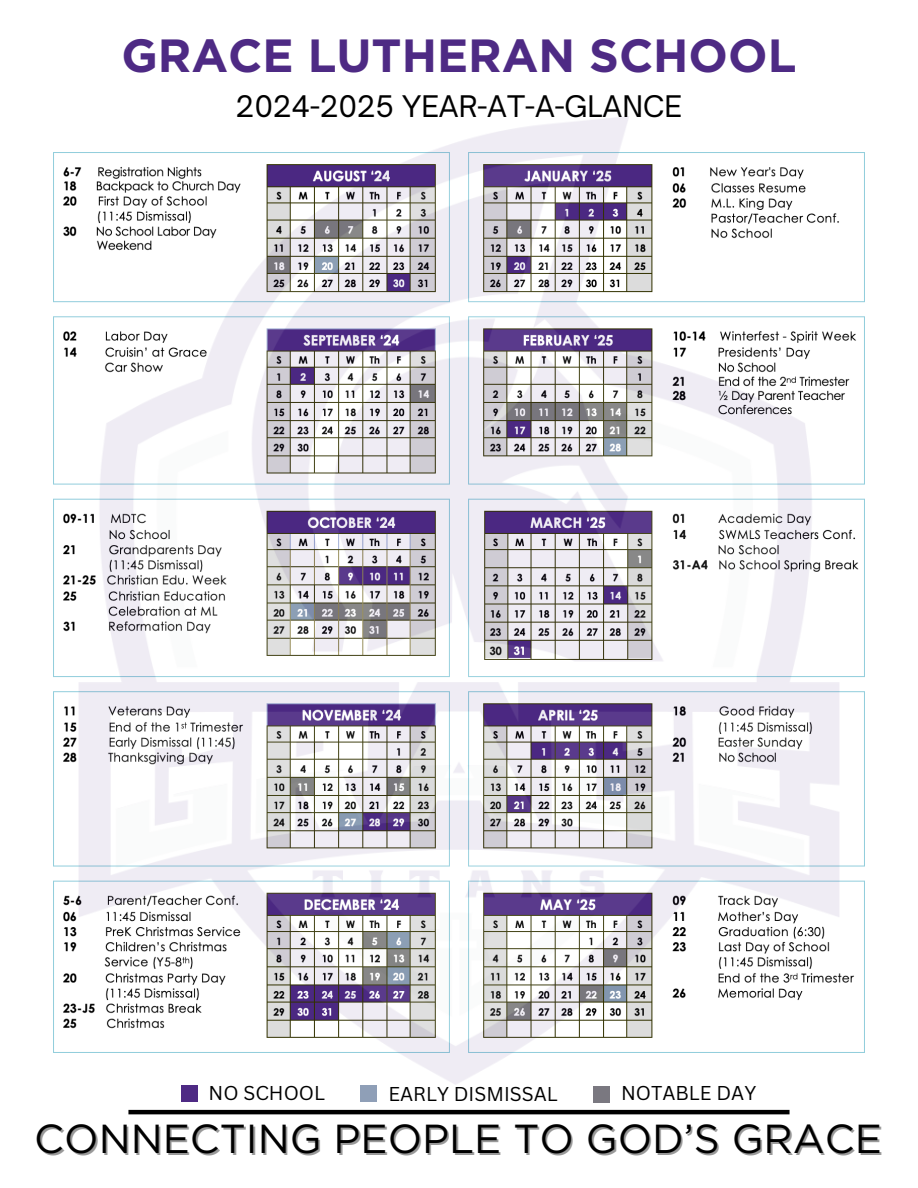
<style>
.page{position:relative;width:918px;height:1188px;background:#fff}
.page>*{position:absolute;margin:0;border:0;box-sizing:border-box;transform-origin:0 0}
.t1{font:700 46.5px "Gotham";color:#4e2a84}
.t2{font:40.5px "Gotham";color:#000}
.t3{font:28.5px "Open Sauce One";color:#000}
.t4{font:19.5px "Canva Sans";color:#000}
</style>
<div class="page">
<img style="left:53px;top:116px;width:812px;height:999px">
<div style="left:181px;top:1085px;width:17px;height:17px;background:#4e2a84"></div>
<div style="left:360px;top:1085px;width:17px;height:17px;background:#8f9fb7"></div>
<div style="left:593px;top:1086px;width:17px;height:17px;background:#7a7880"></div>
<hr style="left:128px;top:1110px;width:662px;height:4px;background:#000">
<h2 class="t1" style="left:121px;top:27px;width:677px">GRACE LUTHERAN SCHOOL</h2>
<h2 class="t3" style="left:236px;top:88px;width:448px">2024-2025 YEAR-AT-A-GLANCE</h2>
<p class="t4" style="left:209px;top:1079px;width:118px">NO SCHOOL</p>
<p class="t4" style="left:388px;top:1080px;width:171px">EARLY DISMISSAL</p>
<p class="t4" style="left:621px;top:1079px;width:137px">NOTABLE DAY</p>
<p class="t2" style="left:34px;top:1114px;width:849px">CONNECTING PEOPLE TO GOD’S GRACE</p>
</div>
